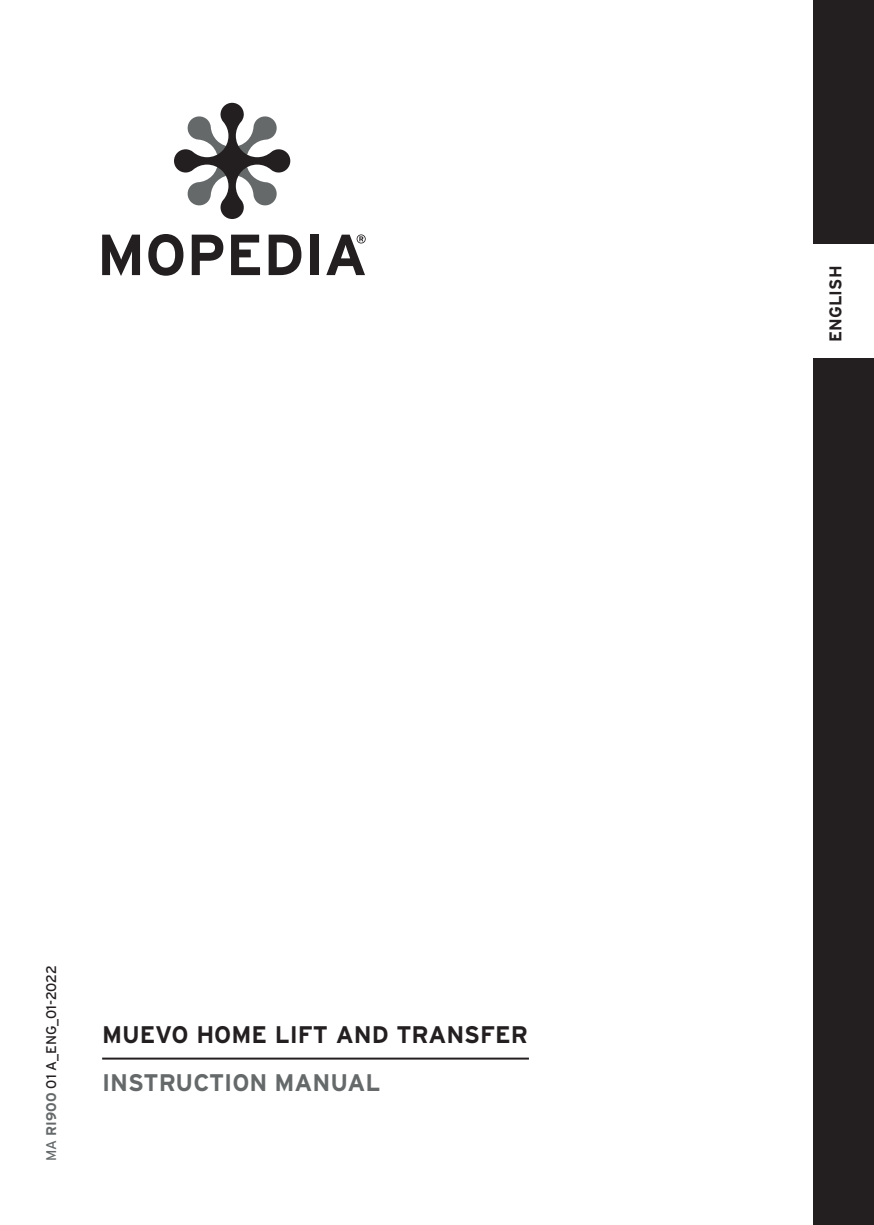
<style>
.page{position:relative;width:874px;height:1225px;background:#fff}
.page>*{position:absolute;margin:0;border:0;box-sizing:border-box;transform-origin:0 0}
.t1{font:700 24px "Interstate";color:#231f20}
.t2{font:700 24px "Interstate";color:#65696a}
.t3{font:700 17px "Interstate";letter-spacing:.005em;color:#231f20}
.t4{font:14px "Interstate";color:#231f20}
.s1{color:#65696a}
.s2{font-weight:700;color:#65696a}
</style>
<div class="page">
<hr style="left:102px;top:1057px;width:426px;height:2px;background:#231f20">
<svg style="left:174px;top:103px;width:116px;height:116px"></svg>
<svg style="left:102px;top:235px;width:38px;height:41px"></svg>
<svg style="left:148px;top:234px;width:35px;height:42px"></svg>
<svg style="left:192px;top:235px;width:31px;height:40px"></svg>
<svg style="left:231px;top:235px;width:29px;height:40px"></svg>
<svg style="left:268px;top:235px;width:33px;height:40px"></svg>
<div style="left:310px;top:235px;width:8px;height:40px;background:#231f20"></div>
<svg style="left:326px;top:234px;width:39px;height:41px"></svg>
<div style="left:813px;top:0;width:60px;height:1225px;background:#231f20"></div>
<div style="left:808px;top:244px;width:65px;height:113px;background:#fff"></div>
<p class="t4" style="left:43px;top:1160px;width:197px;rotate:-90deg"><span class="s1">MA</span> <span class="s2">RI900</span> 01 A_ENG_01-2022</p>
<p class="t1" style="left:102px;top:1021px;width:427px">MUEVO HOME LIFT AND TRANSFER</p>
<p class="t2" style="left:102px;top:1069px;width:279px">INSTRUCTION MANUAL</p>
<p class="t3" style="left:825px;top:342px;width:78px;rotate:-90deg">ENGLISH</p>
</div>
